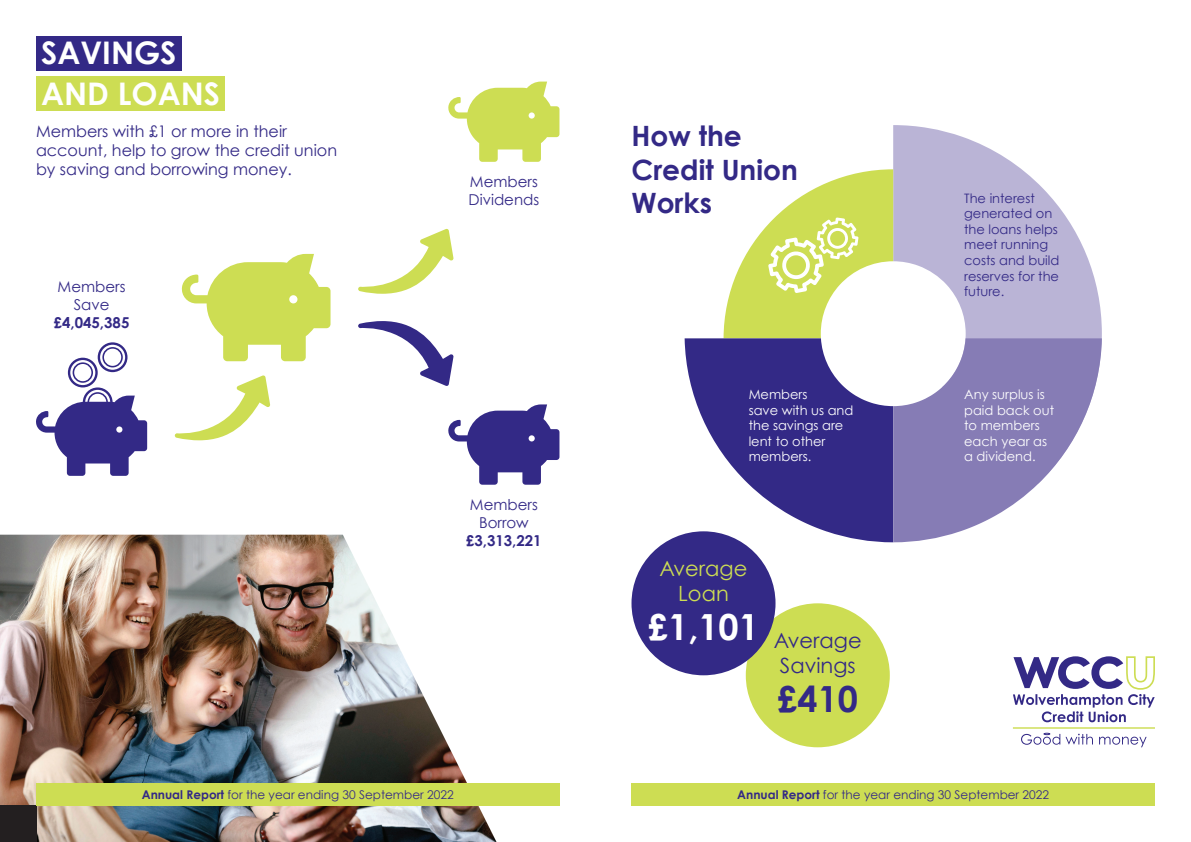
<style>
.page{position:relative;width:1191px;height:842px;background:#fff}
.page>*{position:absolute;margin:0;border:0;box-sizing:border-box;transform-origin:0 0}
.t1{font:700 36px "Century Gothic";color:#fff}
.t2{font:700 36px "Century Gothic";color:#332986}
.t3{font:700 31.2px/40.4px "Century Gothic";color:#fff}
.t4{font:700 28px/33.6px "Century Gothic";color:#332986}
.t5{font:21px/25.2px "Century Gothic";color:#332986}
.t6{font:21px/25.2px "Century Gothic";color:#cddd53;text-align:center}
.t7{font:16px/19.2px "Century Gothic";color:#332986}
.t8{font:15px/18px "Century Gothic";color:#332986;text-align:center}
.t9{font:700 15px "Century Gothic";color:#332986}
.t10{font:13px/15.6px "Century Gothic";color:#fff}
.t11{font:13px/15.6px "Century Gothic";color:#332986}
.t12{font:12px "Century Gothic";color:#332986}
.s1{font-weight:700}
</style>
<div class="page">
<svg style="left:893px;top:125px;width:208px;height:213px;fill:#bab4d6"></svg>
<svg style="left:448px;top:404px;width:111px;height:81px"></svg>
<svg style="left:181px;top:254px;width:149px;height:107px"></svg>
<div style="left:746px;top:603px;width:143px;height:144px;background:#cddd53;border-radius:50%"></div>
<div style="left:631px;top:531px;width:144px;height:144px;background:#332986;border-radius:50%"></div>
<div style="left:36px;top:36px;width:145px;height:34px;background:#332986"></div>
<div style="left:36px;top:76px;width:189px;height:35px;background:#cddd53"></div>
<img style="left:0;top:535px;width:496px;height:307px">
<div style="left:0;top:806px;width:36px;height:36px;background:#231f20"></div>
<div style="left:36px;top:783px;width:523px;height:23px;background:#cddd53"></div>
<div style="left:631px;top:783px;width:524px;height:23px;background:#cddd53"></div>
<svg style="left:684px;top:338px;width:209px;height:204px;fill:#332986"></svg>
<svg style="left:893px;top:338px;width:208px;height:204px;fill:#867cb5"></svg>
<svg style="left:175px;top:375px;width:95px;height:65px"></svg>
<svg style="left:358px;top:229px;width:95px;height:65px"></svg>
<svg style="left:358px;top:321px;width:95px;height:65px"></svg>
<svg style="left:723px;top:169px;width:170px;height:169px"></svg>
<svg style="left:36px;top:396px;width:111px;height:80px"></svg>
<div style="left:83px;top:387px;width:30px;height:30px;border:2px solid #332986;border-radius:50%"></div>
<div style="left:87px;top:392px;width:21px;height:21px;border:2px solid #332986;border-radius:50%"></div>
<div style="left:98px;top:342px;width:29px;height:30px;border:2px solid #332986;border-radius:50%"></div>
<div style="left:102px;top:347px;width:21px;height:20px;border:2px solid #332986;border-radius:50%"></div>
<div style="left:68px;top:358px;width:30px;height:29px;border:2px solid #332986;border-radius:50%"></div>
<div style="left:73px;top:362px;width:20px;height:21px;border:2px solid #332986;border-radius:50%"></div>
<svg style="left:448px;top:82px;width:111px;height:80px"></svg>
<svg style="left:1013px;top:656px;width:142px;height:66px"></svg>
<hr style="left:1013px;top:727px;width:142px;height:2px;background:#cddd53">
<svg style="left:1021px;top:733px;width:125px;height:14px"></svg>
<h2 class="t3" style="left:41px;top:32px;width:180px">SAVINGS<br>AND LOANS</h2>
<p class="t7" style="left:36px;top:121px;width:303px">Members with £1 or more in their account, help to grow the credit union by saving and borrowing money.</p>
<p class="t8" style="left:58px;top:277px;width:69px">Members<br>Save</p>
<p class="t9" style="left:54px;top:313px;width:77px">£4,045,385</p>
<p class="t8" style="left:468px;top:173px;width:72px;text-align:left">Members<br>Dividends</p>
<p class="t8" style="left:470px;top:495px;width:69px">Members<br>Borrow</p>
<p class="t9" style="left:466px;top:531px;width:77px">£3,313,221</p>
<h3 class="t4" style="left:631px;top:118px;width:168px">How the<br>Credit Union<br>Works</h3>
<p class="t11" style="left:964px;top:190px;width:97px">The interest generated on the loans helps meet running costs and build reserves for the future.</p>
<p class="t10" style="left:748px;top:386px;width:106px">Members<br>save with us and the savings are lent to other members.</p>
<p class="t10" style="left:964px;top:386px;width:91px">Any surplus is paid back out to members each year as a dividend.</p>
<h3 class="t6" style="left:659px;top:555px;width:89px">Average<br>Loan</h3>
<h1 class="t1" style="left:648px;top:604px;width:112px">£1,101</h1>
<h3 class="t5" style="left:774px;top:627px;width:89px">Average<br>Savings</h3>
<h1 class="t2" style="left:777px;top:676px;width:82px">£410</h1>
<p class="t12" style="left:142px;top:787px;width:313px"><span class="s1">Annual Report</span> for the year ending 30 September 2022</p>
<p class="t12" style="left:737px;top:787px;width:313px"><span class="s1">Annual Report</span> for the year ending 30 September 2022</p>
</div>
